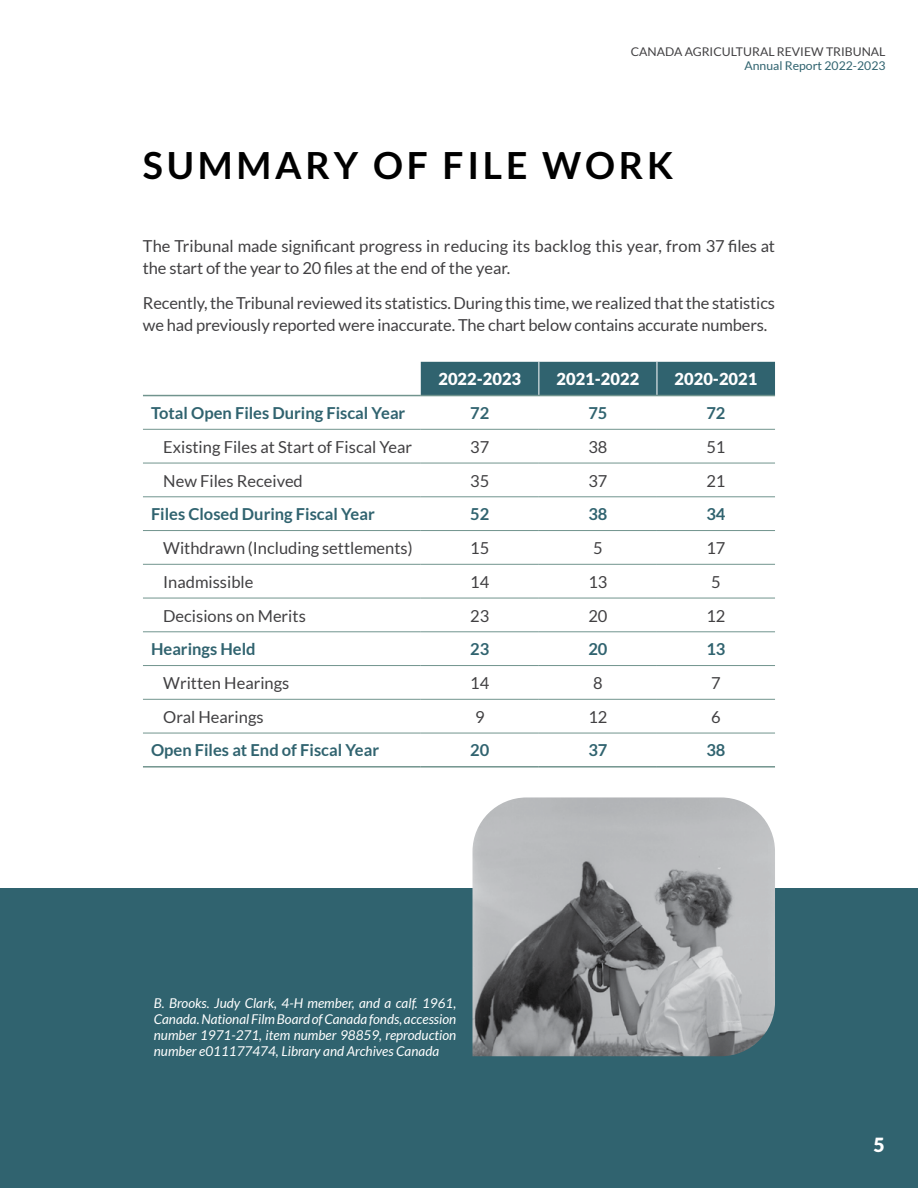
<style>
.page{position:relative;width:918px;height:1188px;background:#fff}
.page>*{position:absolute;margin:0;border:0;box-sizing:border-box;transform-origin:0 0}
.t1{font:700 37.5px "Lato";letter-spacing:.1em;color:#000}
.t2{font:900 19.5px "Lato";color:#fff}
.Text{font:16.5px/21.8px "Lato";color:#414042}
.Text-2{font:700 16.5px "Lato";color:#30636f}
.Text-3{font:900 16.5px "Lato";color:#fff}
.photo_credit{font:italic 13.5px/16.2px "Lato";color:#fff;text-align:justify}
.t3{font:12px "Lato";color:#414042}
.t4{font:12px "Lato";color:#30636f}
</style>
<div class="page">
<div style="left:0;top:888px;width:918px;height:300px;background:#30636f"></div>
<img style="left:472px;top:797px;width:303px;height:259px">
<div style="left:421px;top:362px;width:354px;height:33px;background:#30636f"></div>
<hr style="left:143px;top:429px;width:278px;height:1px;background:#71948e">
<hr style="left:421px;top:429px;width:118px;height:1px;background:#71948e">
<hr style="left:539px;top:429px;width:118px;height:1px;background:#71948e">
<hr style="left:657px;top:429px;width:118px;height:1px;background:#71948e">
<hr style="left:143px;top:463px;width:278px;height:1px;background:#71948e">
<hr style="left:421px;top:463px;width:118px;height:1px;background:#71948e">
<hr style="left:539px;top:463px;width:118px;height:1px;background:#71948e">
<hr style="left:657px;top:463px;width:118px;height:1px;background:#71948e">
<hr style="left:143px;top:497px;width:278px;height:1px;background:#71948e">
<hr style="left:421px;top:497px;width:118px;height:1px;background:#71948e">
<hr style="left:539px;top:497px;width:118px;height:1px;background:#71948e">
<hr style="left:657px;top:497px;width:118px;height:1px;background:#71948e">
<hr style="left:143px;top:530px;width:278px;height:1px;background:#71948e">
<hr style="left:421px;top:530px;width:118px;height:1px;background:#71948e">
<hr style="left:539px;top:530px;width:118px;height:1px;background:#71948e">
<hr style="left:657px;top:530px;width:118px;height:1px;background:#71948e">
<hr style="left:143px;top:564px;width:278px;height:1px;background:#71948e">
<hr style="left:421px;top:564px;width:118px;height:1px;background:#71948e">
<hr style="left:539px;top:564px;width:118px;height:1px;background:#71948e">
<hr style="left:657px;top:564px;width:118px;height:1px;background:#71948e">
<hr style="left:143px;top:598px;width:278px;height:1px;background:#71948e">
<hr style="left:421px;top:598px;width:118px;height:1px;background:#71948e">
<hr style="left:539px;top:598px;width:118px;height:1px;background:#71948e">
<hr style="left:657px;top:598px;width:118px;height:1px;background:#71948e">
<hr style="left:143px;top:632px;width:278px;height:1px;background:#71948e">
<hr style="left:421px;top:632px;width:118px;height:1px;background:#71948e">
<hr style="left:539px;top:632px;width:118px;height:1px;background:#71948e">
<hr style="left:657px;top:632px;width:118px;height:1px;background:#71948e">
<hr style="left:143px;top:665px;width:278px;height:1px;background:#71948e">
<hr style="left:421px;top:665px;width:118px;height:1px;background:#71948e">
<hr style="left:539px;top:665px;width:118px;height:1px;background:#71948e">
<hr style="left:657px;top:665px;width:118px;height:1px;background:#71948e">
<hr style="left:143px;top:699px;width:278px;height:1px;background:#71948e">
<hr style="left:421px;top:699px;width:118px;height:1px;background:#71948e">
<hr style="left:539px;top:699px;width:118px;height:1px;background:#71948e">
<hr style="left:657px;top:699px;width:118px;height:1px;background:#71948e">
<hr style="left:143px;top:733px;width:278px;height:1px;background:#71948e">
<hr style="left:421px;top:733px;width:118px;height:1px;background:#71948e">
<hr style="left:539px;top:733px;width:118px;height:1px;background:#71948e">
<hr style="left:657px;top:733px;width:118px;height:1px;background:#71948e">
<hr style="left:143px;top:395px;width:278px;height:1px;background:#71948e">
<hr style="left:421px;top:395px;width:118px;height:1px;background:#71948e">
<hr style="left:539px;top:395px;width:118px;height:1px;background:#71948e">
<hr style="left:657px;top:395px;width:118px;height:1px;background:#71948e">
<hr style="left:143px;top:766px;width:278px;height:2px;background:#71948e">
<hr style="left:421px;top:766px;width:118px;height:2px;background:#71948e">
<hr style="left:539px;top:766px;width:118px;height:2px;background:#71948e">
<hr style="left:657px;top:766px;width:118px;height:2px;background:#71948e">
<hr style="left:538px;top:362px;width:1px;height:33px;background:#fff">
<hr style="left:657px;top:362px;width:1px;height:33px;background:#fff">
<p class="t3" style="left:631px;top:45px;width:256px">CANADA AGRICULTURAL REVIEW TRIBUNAL</p>
<p class="t4" style="left:744px;top:59px;width:143px">Annual Report 2022-2023</p>
<h1 class="t1" style="left:143px;top:144px;width:532px">SUMMARY OF FILE WORK</h1>
<p class="Text" style="left:143px;top:235px;width:634px">The Tribunal made significant progress in reducing its backlog this year, from 37 files at the start of the year to 20 files at the end of the year.</p>
<p class="Text" style="left:143px;top:292px;width:634px">Recently, the Tribunal reviewed its statistics. During this time, we realized that the statistics we had previously reported were inaccurate. The chart below contains accurate numbers.</p>
<p class="Text-3" style="left:439px;top:369px;width:84px">2022-2023</p>
<p class="Text-3" style="left:557px;top:369px;width:84px">2021-2022</p>
<p class="Text-3" style="left:675px;top:369px;width:84px">2020-2021</p>
<p class="Text-2" style="left:151px;top:404px;width:256px">Total Open Files During Fiscal Year</p>
<p class="Text-2" style="left:470px;top:404px;width:21px">72</p>
<p class="Text-2" style="left:588px;top:404px;width:21px">75</p>
<p class="Text-2" style="left:706px;top:404px;width:21px">72</p>
<p class="Text" style="left:163px;top:436px;width:251px">Existing Files at Start of Fiscal Year</p>
<p class="Text" style="left:470px;top:436px;width:21px">37</p>
<p class="Text" style="left:588px;top:436px;width:21px">38</p>
<p class="Text" style="left:706px;top:436px;width:21px">51</p>
<p class="Text" style="left:163px;top:470px;width:141px">New Files Received</p>
<p class="Text" style="left:470px;top:470px;width:21px">35</p>
<p class="Text" style="left:588px;top:470px;width:21px">37</p>
<p class="Text" style="left:706px;top:470px;width:21px">21</p>
<p class="Text-2" style="left:151px;top:505px;width:225px">Files Closed During Fiscal Year</p>
<p class="Text-2" style="left:470px;top:505px;width:21px">52</p>
<p class="Text-2" style="left:588px;top:505px;width:21px">38</p>
<p class="Text-2" style="left:706px;top:505px;width:21px">34</p>
<p class="Text" style="left:163px;top:537px;width:251px">Withdrawn (Including settlements)</p>
<p class="Text" style="left:470px;top:537px;width:21px">15</p>
<p class="Text" style="left:593px;top:537px;width:11px">5</p>
<p class="Text" style="left:706px;top:537px;width:21px">17</p>
<p class="Text" style="left:163px;top:571px;width:92px">Inadmissible</p>
<p class="Text" style="left:470px;top:571px;width:21px">14</p>
<p class="Text" style="left:588px;top:571px;width:21px">13</p>
<p class="Text" style="left:711px;top:571px;width:11px">5</p>
<p class="Text" style="left:163px;top:605px;width:144px">Decisions on Merits</p>
<p class="Text" style="left:470px;top:605px;width:21px">23</p>
<p class="Text" style="left:588px;top:605px;width:21px">20</p>
<p class="Text" style="left:706px;top:605px;width:21px">12</p>
<p class="Text-2" style="left:151px;top:640px;width:106px">Hearings Held</p>
<p class="Text-2" style="left:470px;top:640px;width:21px">23</p>
<p class="Text-2" style="left:588px;top:640px;width:21px">20</p>
<p class="Text-2" style="left:706px;top:640px;width:21px">13</p>
<p class="Text" style="left:163px;top:672px;width:128px">Written Hearings</p>
<p class="Text" style="left:470px;top:672px;width:21px">14</p>
<p class="Text" style="left:593px;top:672px;width:11px">8</p>
<p class="Text" style="left:711px;top:672px;width:11px">7</p>
<p class="Text" style="left:163px;top:706px;width:102px">Oral Hearings</p>
<p class="Text" style="left:475px;top:706px;width:11px">9</p>
<p class="Text" style="left:588px;top:706px;width:21px">12</p>
<p class="Text" style="left:711px;top:706px;width:11px">6</p>
<p class="Text-2" style="left:151px;top:741px;width:230px">Open Files at End of Fiscal Year</p>
<p class="Text-2" style="left:470px;top:741px;width:21px">20</p>
<p class="Text-2" style="left:588px;top:741px;width:21px">37</p>
<p class="Text-2" style="left:706px;top:741px;width:21px">38</p>
<p class="photo_credit" style="left:154px;top:995px;width:304px">B. Brooks. Judy Clark, 4-H member, and a calf. 1961, Canada. National Film Board of Canada fonds, accession number 1971-271, item number 98859, reproduction number e011177474, Library and Archives Canada</p>
<p class="t2" style="left:873px;top:1134px;width:13px">5</p>
</div>
